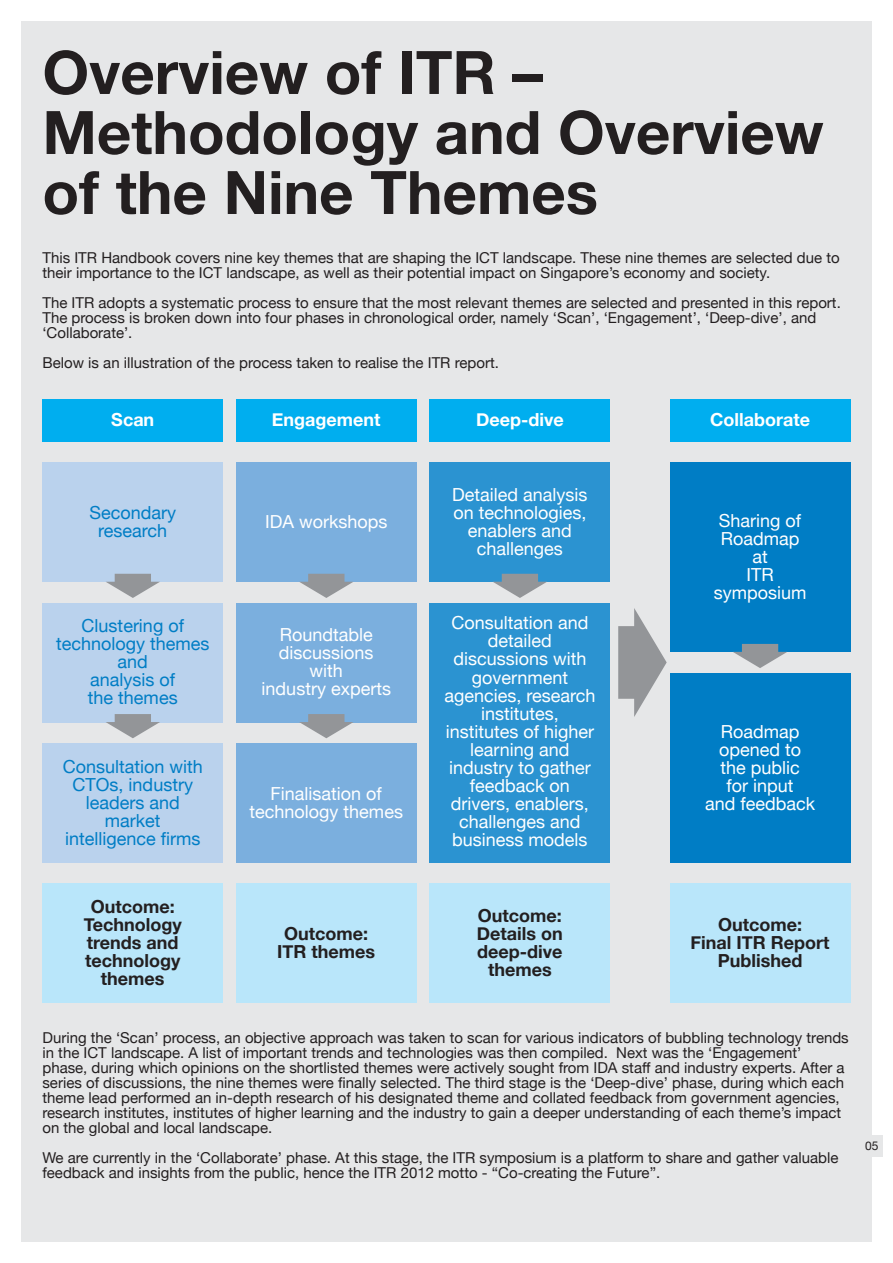
<style>
.page{position:relative;width:893px;height:1263px;background:#fff}
.page>*{position:absolute;margin:0;border:0;box-sizing:border-box;transform-origin:0 0}
.t1{font:700 60px/60px "Helvetica Neue";color:#231f20}
.t2{font:18px/18px "Helvetica Neue";color:#fff;text-align:center}
.t3{font:18px/18px "Helvetica Neue";color:#007dc5;text-align:center}
.t4{font:700 18px/18px "Helvetica Neue";color:#231f20;text-align:center}
.t5{font:700 18px "Helvetica Neue";color:#fff}
.t6{font:15px/15px "Helvetica Neue";color:#231f20}
.t7{font:12px "Helvetica Neue";color:#231f20}
</style>
<div class="page">
<div style="left:21px;top:21px;width:851px;height:1221px;background:#e6e7e8"></div>
<div style="left:861px;top:1135px;width:21px;height:22px;background:#e6e7e8"></div>
<div style="left:42px;top:399px;width:181px;height:42px;background:#00aeef"></div>
<div style="left:236px;top:399px;width:181px;height:42px;background:#00aeef"></div>
<div style="left:429px;top:399px;width:181px;height:42px;background:#00aeef"></div>
<div style="left:670px;top:399px;width:180px;height:42px;background:#00aeef"></div>
<div style="left:42px;top:603px;width:181px;height:119px;background:#bad2ed"></div>
<div style="left:42px;top:743px;width:181px;height:119px;background:#bad2ed"></div>
<div style="left:42px;top:884px;width:181px;height:119px;background:#b9e6fa"></div>
<div style="left:236px;top:884px;width:181px;height:119px;background:#b9e6fa"></div>
<div style="left:429px;top:884px;width:181px;height:119px;background:#b9e6fa"></div>
<div style="left:670px;top:884px;width:180px;height:119px;background:#b9e6fa"></div>
<div style="left:236px;top:603px;width:181px;height:119px;background:#7bafde"></div>
<div style="left:42px;top:463px;width:181px;height:119px;background:#bad2ed"></div>
<div style="left:236px;top:463px;width:181px;height:119px;background:#7bafde"></div>
<div style="left:429px;top:463px;width:181px;height:119px;background:#2b93d1"></div>
<div style="left:429px;top:603px;width:181px;height:259px;background:#2b93d1"></div>
<div style="left:236px;top:743px;width:181px;height:119px;background:#7bafde"></div>
<div style="left:670px;top:463px;width:180px;height:189px;background:#007dc5"></div>
<div style="left:670px;top:673px;width:180px;height:189px;background:#007dc5"></div>
<svg style="left:618px;top:608px;width:49px;height:109px"></svg>
<svg style="left:106px;top:574px;width:54px;height:24px"></svg>
<svg style="left:106px;top:714px;width:54px;height:24px"></svg>
<svg style="left:299px;top:574px;width:54px;height:24px"></svg>
<svg style="left:299px;top:714px;width:55px;height:24px"></svg>
<svg style="left:493px;top:574px;width:54px;height:24px"></svg>
<svg style="left:733px;top:644px;width:54px;height:24px"></svg>
<h1 class="t1" style="left:42px;top:41px;width:783px">Overview of ITR –<br>Methodology and Overview of the Nine Themes</h1>
<p class="t6" style="left:42px;top:250px;width:799px">This ITR Handbook covers nine key themes that are shaping the ICT landscape. These nine themes are selected due to their importance to the ICT landscape, as well as their potential impact on Singapore’s economy and society.</p>
<p class="t6" style="left:42px;top:295px;width:800px">The ITR adopts a systematic process to ensure that the most relevant themes are selected and presented in this report.<br>The process is broken down into four phases in chronological order, namely ‘Scan’, ‘Engagement’, ‘Deep-dive’, and ‘Collaborate’.</p>
<p class="t6" style="left:42px;top:355px;width:458px">Below is an illustration of the process taken to realise the ITR report.</p>
<p class="t5" style="left:111px;top:408px;width:45px">Scan</p>
<p class="t5" style="left:272px;top:408px;width:110px">Engagement</p>
<p class="t5" style="left:476px;top:408px;width:89px">Deep-dive</p>
<p class="t5" style="left:710px;top:408px;width:101px">Collaborate</p>
<p class="t3" style="left:89px;top:503px;width:88px">Secondary research</p>
<p class="t2" style="left:265px;top:512px;width:124px">IDA workshops</p>
<p class="t3" style="left:56px;top:617px;width:155px">Clustering of technology themes and<br>analysis of<br>the themes</p>
<p class="t3" style="left:63px;top:757px;width:142px">Consultation with<br>CTOs, industry leaders and market intelligence firms</p>
<p class="t2" style="left:262px;top:626px;width:131px">Roundtable discussions with<br>industry experts</p>
<p class="t2" style="left:250px;top:784px;width:155px">Finalisation of technology themes</p>
<p class="t2" style="left:452px;top:485px;width:137px">Detailed analysis on technologies, enablers and challenges</p>
<p class="t2" style="left:444px;top:614px;width:153px">Consultation and detailed discussions with government agencies, research institutes, institutes of higher learning and industry to gather feedback on drivers, enablers, challenges and business models</p>
<p class="t2" style="left:714px;top:511px;width:94px">Sharing of<br>Roadmap at<br>ITR symposium</p>
<p class="t2" style="left:705px;top:722px;width:112px">Roadmap opened to the public<br>for input<br>and feedback</p>
<p class="t4" style="left:84px;top:897px;width:99px">Outcome:<br>Technology trends and technology themes</p>
<p class="t4" style="left:277px;top:924px;width:99px">Outcome:<br>ITR themes</p>
<p class="t4" style="left:477px;top:906px;width:87px">Outcome:<br>Details on deep-dive themes</p>
<p class="t4" style="left:691px;top:915px;width:140px">Outcome:<br>Final ITR Report<br>Published</p>
<p class="t6" style="left:42px;top:1030px;width:808px">During the ‘Scan’ process, an objective approach was taken to scan for various indicators of bubbling technology trends in the ICT landscape. A list of important trends and technologies was then compiled. Next was the ‘Engagement’ phase, during which opinions on the shortlisted themes were actively sought from IDA staff and industry experts. After a series of discussions, the nine themes were finally selected. The third stage is the ‘Deep-dive’ phase, during which each theme lead performed an in-depth research of his designated theme and collated feedback from government agencies, research institutes, institutes of higher learning and the industry to gain a deeper understanding of each theme’s impact on the global and local landscape.</p>
<p class="t6" style="left:42px;top:1150px;width:798px">We are currently in the ‘Collaborate’ phase. At this stage, the ITR symposium is a platform to share and gather valuable feedback and insights from the public, hence the ITR 2012 motto - “Co-creating the Future”.</p>
<p class="t7" style="left:865px;top:1138px;width:15px">05</p>
</div>
